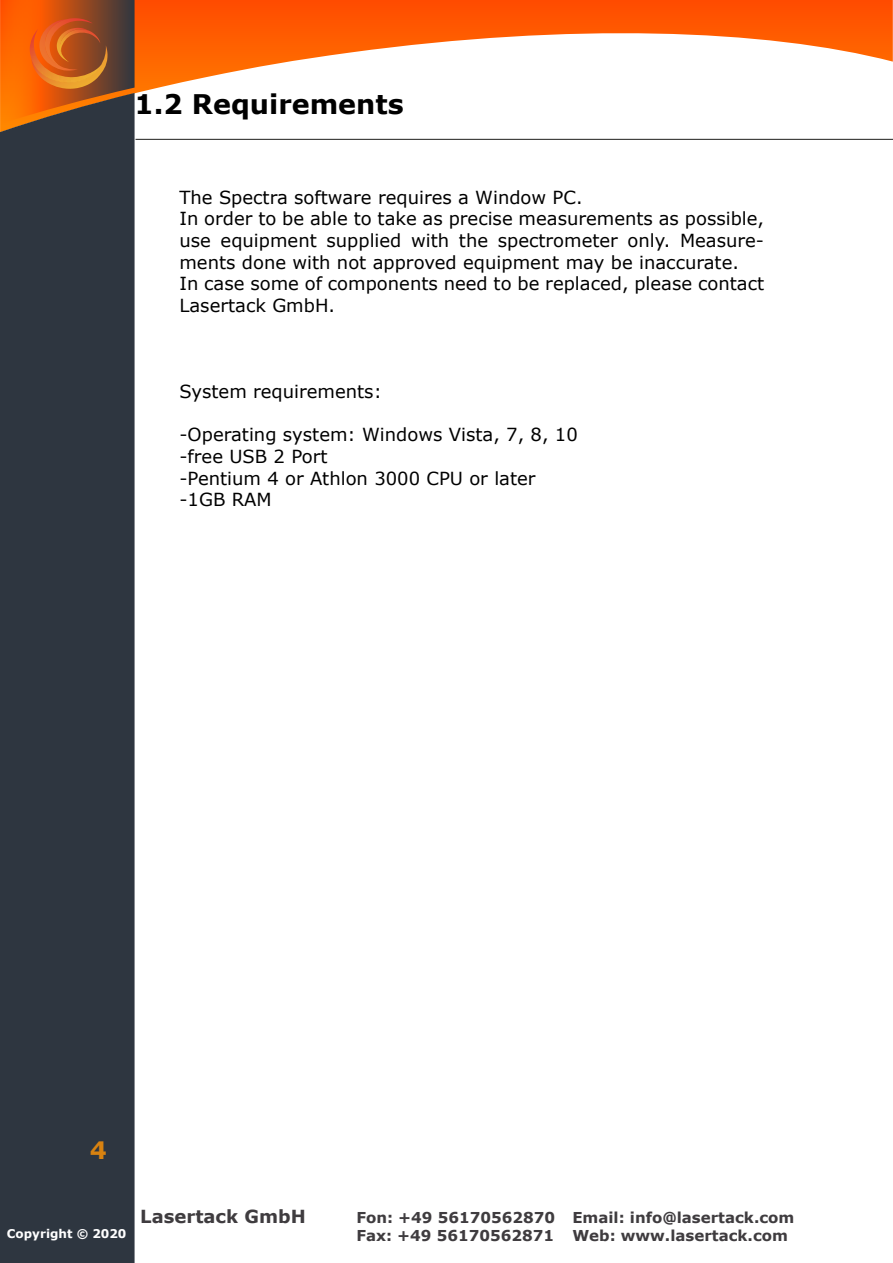
<style>
.page{position:relative;width:893px;height:1263px;background:#fff}
.page>*{position:absolute;margin:0;border:0;box-sizing:border-box;transform-origin:0 0}
.t1{font:700 27px "Verdana";color:#000}
.t2{font:700 24px "Verdana";color:#d88210}
.t3{font:18px/21.6px "Verdana";color:#000}
.t4{font:700 18px "Verdana";color:#3f3c3f}
.t5{font:700 15px/18px "Verdana";color:#3f3c3f}
.t6{font:700 12px "Verdana";color:#fff}
</style>
<div class="page">
<svg style="left:135px;top:0;width:758px;height:94px"></svg>
<svg style="left:0;top:0;width:135px;height:93px;background:#af5118"></svg>
<div style="left:0;top:93px;width:135px;height:1170px;background:#2e3640"></div>
<img style="left:31px;top:45px;width:77px;height:44px">
<img style="left:30px;top:29px;width:72px;height:54px">
<img style="left:39px;top:20px;width:39px;height:51px">
<img style="left:45px;top:18px;width:48px;height:49px">
<img style="left:57px;top:27px;width:31px;height:35px">
<img style="left:60px;top:29px;width:40px;height:25px">
<hr style="left:136px;top:139px;width:757px;height:1px;background:#1d1d1b">
<h1 class="t1" style="left:135px;top:85px;width:271px">1.2 Requirements</h1>
<p class="t3" style="left:179px;top:186px;width:586px">The Spectra software requires a Window PC.<br>In order to be able to take as precise measurements as possible, use equipment supplied with the spectrometer only. Measure&shy;ments done with not approved equipment may be inaccurate.<br>In case some of components need to be replaced, please contact Lasertack GmbH.</p>
<p class="t3" style="left:179px;top:381px;width:204px">System requirements:</p>
<p class="t3" style="left:179px;top:424px;width:400px">-Operating system: Windows Vista, 7, 8, 10 -free USB 2 Port<br>-Pentium 4 or Athlon 3000 CPU or later -1GB RAM</p>
<h2 class="t2" style="left:90px;top:1133px;width:19px">4</h2>
<p class="t6" style="left:7px;top:1225px;width:121px">Copyright © 2020</p>
<p class="t4" style="left:140px;top:1203px;width:167px">Lasertack GmbH</p>
<p class="t5" style="left:356px;top:1208px;width:440px">Fon: +49 56170562870 Email: info@lasertack.com<br>Fax: +49 56170562871 Web: www.lasertack.com</p>
</div>
